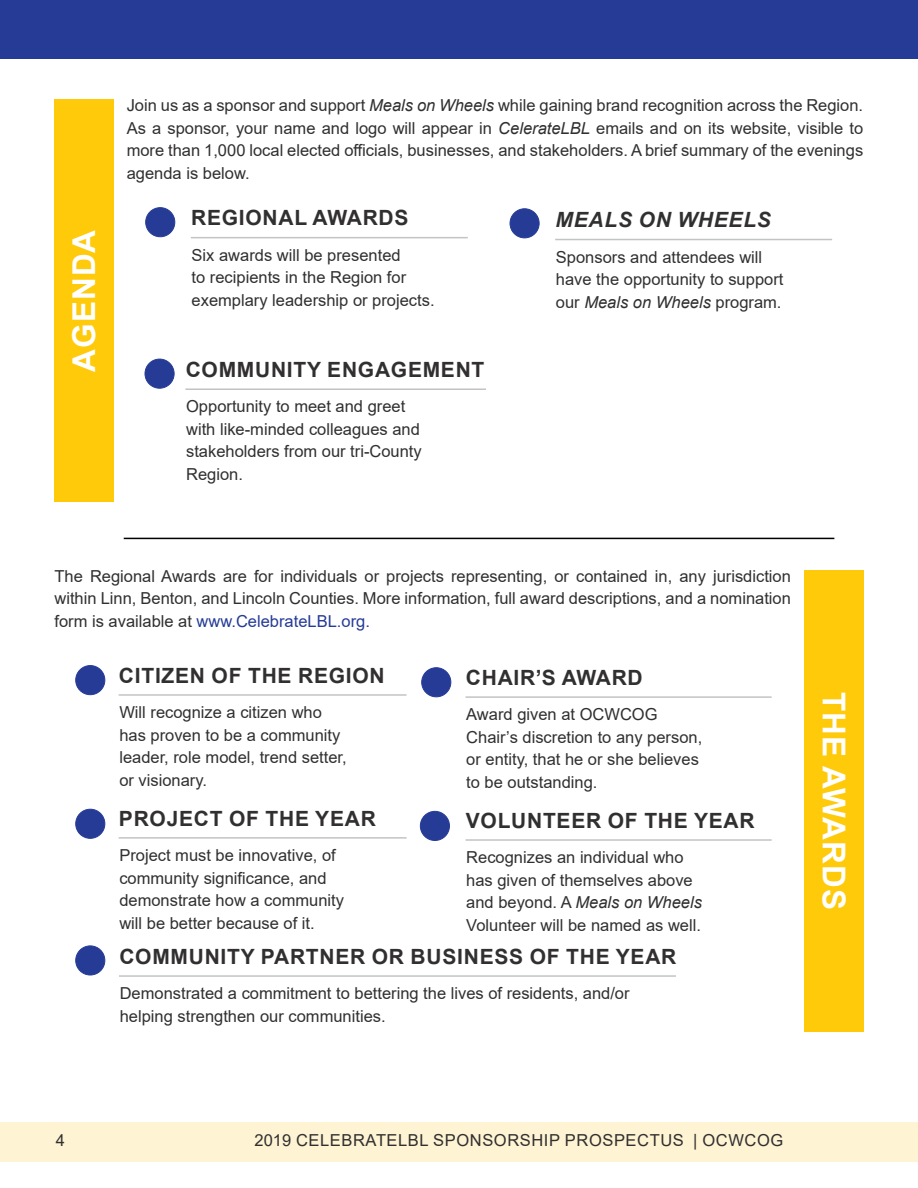
<style>
.page{position:relative;width:918px;height:1188px;background:#fff}
.page>*{position:absolute;margin:0;border:0;box-sizing:border-box;transform-origin:0 0}
.t1{font:700 31.5px "Arial";letter-spacing:.035em;color:#fff}
.t2{font:700 21px "Arial";letter-spacing:.035em;color:#312f30}
.t3{font:italic 700 21px "Arial";letter-spacing:.035em;color:#312f30}
.t4{font:16.5px/22.5px "Arial";color:#312f30}
.t5{font:16.5px "Arial";letter-spacing:.035em;color:#312f30}
.s1{font-style:italic}
.s2{color:#253b96}
</style>
<div class="page">
<div style="left:0;top:1122px;width:918px;height:40px;background:#fef3d2"></div>
<div style="left:0;top:0;width:918px;height:59px;background:#253b96"></div>
<div style="left:54px;top:99px;width:59px;height:403px;background:#feca0a"></div>
<div style="left:805px;top:570px;width:59px;height:462px;background:#feca0a"></div>
<hr style="left:124px;top:538px;width:710px;height:1px;background:#000">
<hr style="left:119px;top:694px;width:288px;height:2px;background:#c2c3c6">
<hr style="left:466px;top:696px;width:306px;height:2px;background:#c2c3c6">
<hr style="left:119px;top:837px;width:288px;height:2px;background:#c2c3c6">
<hr style="left:466px;top:839px;width:306px;height:2px;background:#c2c3c6">
<hr style="left:119px;top:975px;width:557px;height:2px;background:#c2c3c6">
<hr style="left:185px;top:388px;width:301px;height:2px;background:#c2c3c6">
<div style="left:145px;top:359px;width:29px;height:29px;background:#253b96;border-radius:50%"></div>
<div style="left:145px;top:359px;width:29px;height:29px;border:1px solid #253b96;border-radius:50%"></div>
<hr style="left:191px;top:237px;width:277px;height:1px;background:#c2c3c6">
<div style="left:146px;top:208px;width:29px;height:29px;background:#253b96;border-radius:50%"></div>
<div style="left:145px;top:207px;width:30px;height:30px;border:1px solid #253b96;border-radius:50%"></div>
<hr style="left:555px;top:239px;width:277px;height:1px;background:#c2c3c6">
<div style="left:510px;top:209px;width:29px;height:29px;background:#253b96;border-radius:50%"></div>
<div style="left:510px;top:208px;width:29px;height:30px;border:1px solid #253b96;border-radius:50%"></div>
<div style="left:76px;top:666px;width:29px;height:29px;background:#253b96;border-radius:50%"></div>
<div style="left:75px;top:665px;width:30px;height:30px;border:1px solid #253b96;border-radius:50%"></div>
<div style="left:76px;top:809px;width:29px;height:29px;background:#253b96;border-radius:50%"></div>
<div style="left:75px;top:809px;width:30px;height:30px;border:1px solid #253b96;border-radius:50%"></div>
<div style="left:422px;top:668px;width:29px;height:29px;background:#253b96;border-radius:50%"></div>
<div style="left:421px;top:667px;width:30px;height:30px;border:1px solid #253b96;border-radius:50%"></div>
<div style="left:420px;top:811px;width:29px;height:29px;background:#253b96;border-radius:50%"></div>
<div style="left:420px;top:811px;width:30px;height:30px;border:1px solid #253b96;border-radius:50%"></div>
<div style="left:76px;top:946px;width:29px;height:29px;background:#253b96;border-radius:50%"></div>
<div style="left:75px;top:946px;width:30px;height:29px;border:1px solid #253b96;border-radius:50%"></div>
<h1 class="t1" style="left:62px;top:372px;width:144px;rotate:-90deg">AGENDA</h1>
<p class="t4" style="left:127px;top:94px;width:738px;text-align:justify">Join us as a sponsor and support <span class="s1">Meals on Wheels</span> while gaining brand recognition across the Region.<br>As a sponsor, your name and logo will appear in <span class="s1">CelerateLBL</span> emails and on its website, visible to more than 1,000 local elected officials, businesses, and stakeholders. A brief summary of the evenings agenda is below.</p>
<p class="t2" style="left:191px;top:203px;width:219px">REGIONAL AWARDS</p>
<p class="t4" style="left:192px;top:244px;width:244px">Six awards will be presented<br>to recipients in the Region for exemplary leadership or projects.</p>
<p class="t2" style="left:186px;top:355px;width:300px">COMMUNITY ENGAGEMENT</p>
<p class="t4" style="left:186px;top:395px;width:237px">Opportunity to meet and greet with like-minded colleagues and stakeholders from our tri-County<br>Region.</p>
<p class="t3" style="left:556px;top:206px;width:217px">MEALS ON WHEELS</p>
<p class="t4" style="left:556px;top:245px;width:229px">Sponsors and attendees will have the opportunity to support our <span class="s1">Meals on Wheels</span> program.</p>
<p class="t4" style="left:55px;top:565px;width:738px;text-align:justify">The Regional Awards are for individuals or projects representing, or contained in, any jurisdiction within Linn, Benton, and Lincoln Counties. More information, full award descriptions, and a nomination form is available at <span class="s2">www.CelebrateLBL.org.</span></p>
<p class="t2" style="left:119px;top:661px;width:267px">CITIZEN OF THE REGION</p>
<p class="t2" style="left:466px;top:663px;width:178px">CHAIR’S AWARD</p>
<p class="t4" style="left:119px;top:701px;width:229px">Will recognize a citizen who has proven to be a community leader, role model, trend setter, or visionary.</p>
<p class="t4" style="left:466px;top:703px;width:237px">Award given at OCWCOG<br>Chair’s discretion to any person, or entity, that he or she believes to be outstanding.</p>
<p class="t2" style="left:119px;top:803px;width:258px">PROJECT OF THE YEAR</p>
<p class="t2" style="left:466px;top:806px;width:290px">VOLUNTEER OF THE YEAR</p>
<p class="t4" style="left:119px;top:844px;width:226px">Project must be innovative, of community significance, and demonstrate how a community will be better because of it.</p>
<p class="t4" style="left:466px;top:846px;width:237px">Recognizes an individual who has given of themselves above and beyond. A <span class="s1">Meals on Wheels<br></span>Volunteer will be named as well.</p>
<p class="t2" style="left:119px;top:942px;width:559px">COMMUNITY PARTNER OR BUSINESS OF THE YEAR</p>
<p class="t4" style="left:120px;top:982px;width:511px">Demonstrated a commitment to bettering the lives of residents, and/or helping strengthen our communities.</p>
<h1 class="t1" style="left:856px;top:692px;width:219px;rotate:90deg">THE AWARDS</h1>
<p class="t4" style="left:56px;top:1129px;width:11px">4</p>
<p class="t5" style="left:255px;top:1129px;width:530px">2019 CELEBRATELBL SPONSORSHIP PROSPECTUS | OCWCOG</p>
</div>
